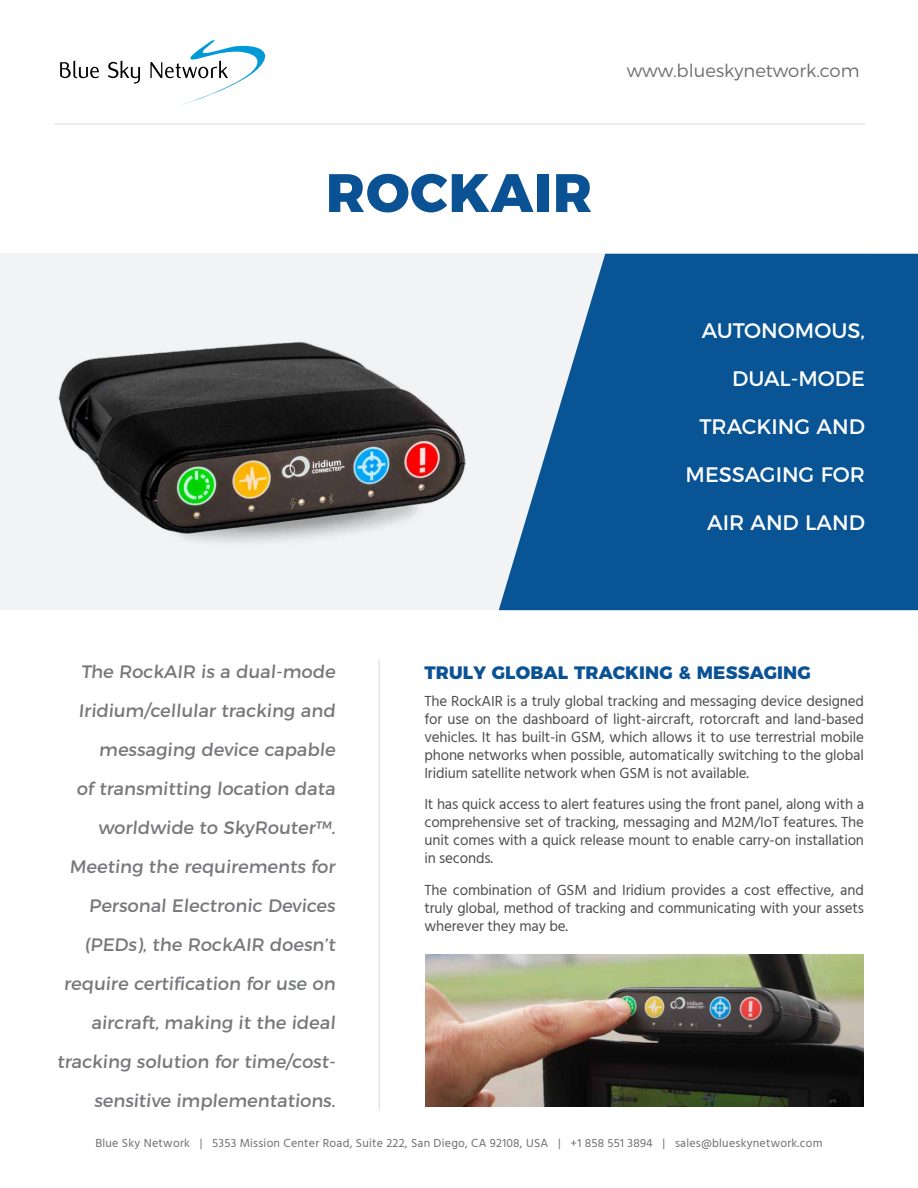
<style>
.page{position:relative;width:918px;height:1188px;background:#fff}
.page>*{position:absolute;margin:0;border:0;box-sizing:border-box;transform-origin:0 0}
.t1{font:800 54px "Montserrat";letter-spacing:.02em;color:#0b5294}
.t2{font:21px "Montserrat";color:#fff}
.t3{font:18px/39px "Montserrat";letter-spacing:-.01em;color:#77787b;text-align:right}
.t4{font:800 18px "Montserrat";letter-spacing:.01em;color:#0b5294}
.t5{font:300 18px "Montserrat";color:#6d6e71}
.t6{font:15px/18px "Hind";letter-spacing:-.01em;color:#4d4d4f;text-align:justify}
.t7{font:12px "Hind";letter-spacing:.02em;color:#6d6e71}
</style>
<div class="page">
<div style="left:0;top:254px;width:865px;height:356px;background:#f1f3f4"></div>
<svg style="left:60px;top:61px;width:39px;height:17px"></svg>
<svg style="left:108px;top:61px;width:32px;height:23px"></svg>
<svg style="left:150px;top:40px;width:116px;height:65px"></svg>
<svg style="left:499px;top:254px;width:419px;height:356px;background:#1c619c"></svg>
<hr style="left:54px;top:123px;width:811px;height:2px;background:#e6e7e8">
<hr style="left:378px;top:659px;width:2px;height:452px;background:#e6e7e8">
<img style="left:58px;top:288px;width:464px;height:305px">
<img style="left:426px;top:955px;width:438px;height:152px">
<p class="t5" style="left:627px;top:57px;width:234px">www.blueskynetwork.com</p>
<h1 class="t1" style="left:326px;top:148px;width:268px">ROCKAIR</h1>
<h2 class="t2" style="left:702px;top:314px;width:165px">AUTONOMOUS,</h2>
<h2 class="t2" style="left:732px;top:362px;width:134px">DUAL-MODE</h2>
<h2 class="t2" style="left:699px;top:410px;width:167px">TRACKING AND</h2>
<h2 class="t2" style="left:686px;top:458px;width:181px">MESSAGING FOR</h2>
<h2 class="t2" style="left:707px;top:506px;width:159px">AIR AND LAND</h2>
<p class="t3" style="left:57px;top:650px;width:282px">The RockAIR is a dual-mode<br>Iridium/cellular tracking and messaging device capable<br>of transmitting location data worldwide to SkyRouter™.<br>Meeting the requirements for<br>Personal Electronic Devices (PEDs), the RockAIR doesn’t require certification for use on aircraft, making it the ideal tracking solution for time/cost&shy;sensitive implementations.</p>
<p class="t4" style="left:424px;top:658px;width:388px">TRULY GLOBAL TRACKING &amp; MESSAGING</p>
<p class="t6" style="left:424px;top:693px;width:441px">The RockAIR is a truly global tracking and messaging device designed for use on the dashboard of light-aircraft, rotorcraft and land-based vehicles. It has built-in GSM, which allows it to use terrestrial mobile phone networks when possible, automatically switching to the global Iridium satellite network when GSM is not available.</p>
<p class="t6" style="left:424px;top:796px;width:441px">It has quick access to alert features using the front panel, along with a comprehensive set of tracking, messaging and M2M/IoT features. The unit comes with a quick release mount to enable carry-on installation in seconds.</p>
<p class="t6" style="left:424px;top:882px;width:441px">The combination of GSM and Iridium provides a cost effective, and truly global, method of tracking and communicating with your assets wherever they may be.</p>
<p class="t7" style="left:95px;top:1135px;width:729px">Blue Sky Network | 5353 Mission Center Road, Suite 222, San Diego, CA 92108, USA | +1 858 551 3894 | sales@blueskynetwork.com</p>
</div>
